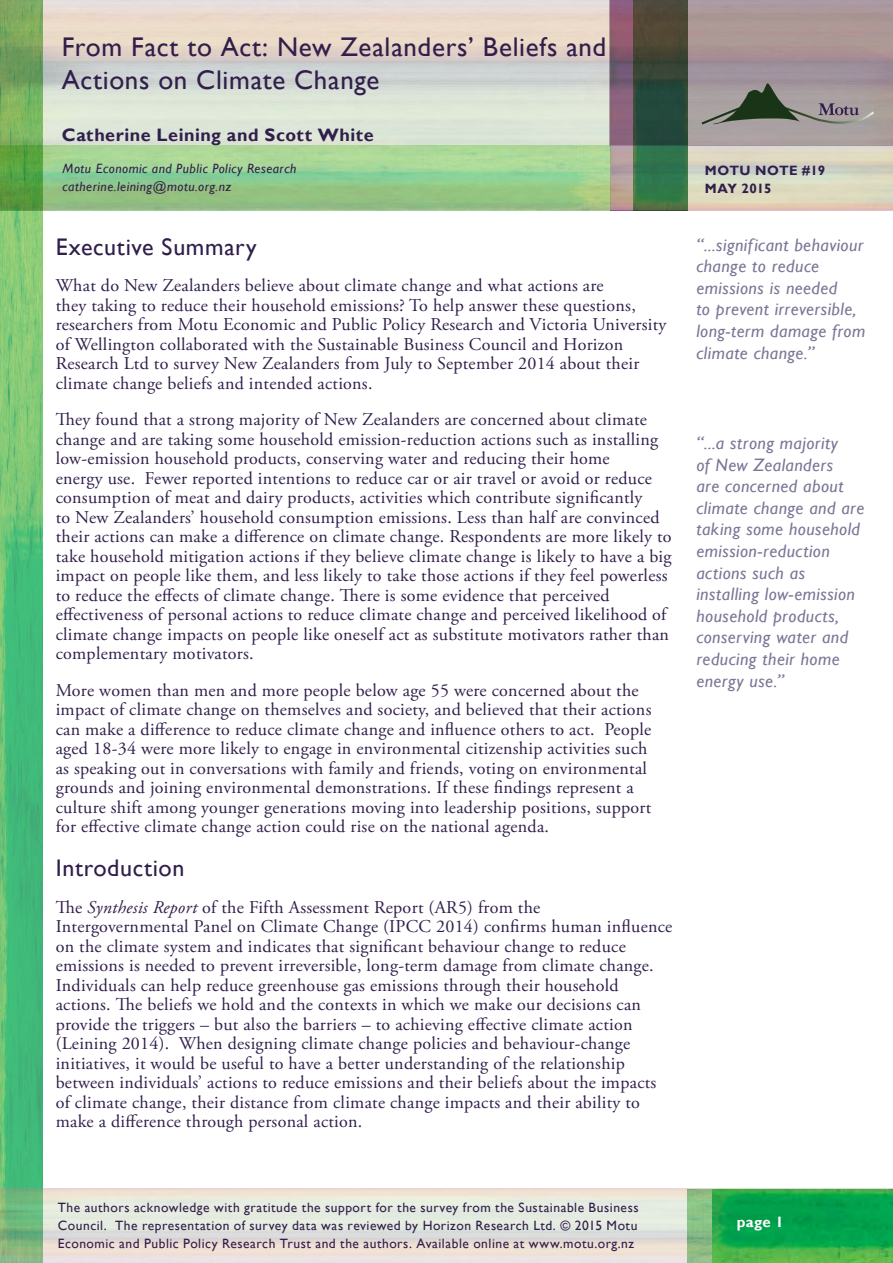
<style>
.page{position:relative;width:893px;height:1263px;background:#fff}
.page>*{position:absolute;margin:0;border:0;box-sizing:border-box;transform-origin:0 0}
.t1{font:27px/33px "Gill Sans";letter-spacing:.025em;color:#311f4b}
.t2{font:24px "Gill Sans";letter-spacing:.025em;color:#311f4b}
.t3{font:18px/19.5px "Adobe Garamond Pro";letter-spacing:.015em;color:#311f4b}
.t4{font:italic 18px/21.6px "Gill Sans";letter-spacing:.025em;color:#7e7596}
.t5{font:700 18px "Gill Sans";letter-spacing:.03em;color:#311f4b}
.t6{font:700 15px "Gill Sans";color:#fff}
.t7{font:13.5px/18px "Gill Sans";letter-spacing:.035em;color:#311f4b;text-align:justify}
.t8{font:italic 13.5px/18px "Gill Sans";letter-spacing:.035em;color:#311f4b}
.t9{font:700 13.5px/18px "Gill Sans";letter-spacing:.025em;color:#311f4b}
.s1{font-style:italic}
</style>
<div class="page">
<svg style="left:43px;top:145px;width:567px;height:66px;background:#9bcc8f"></svg>
<img style="left:610px;top:0;width:23px;height:211px">
<img style="left:633px;top:0;width:55px;height:211px">
<img style="left:0;top:0;width:43px;height:1188px">
<img style="left:0;top:1188px;width:893px;height:75px">
<img style="left:688px;top:1189px;width:205px;height:74px">
<svg style="left:700px;top:83px;width:176px;height:43px;background:#898682"></svg>
<h1 class="t1" style="left:62px;top:31px;width:546px">From Fact to Act: New Zealanders’ Beliefs and<br>Actions on Climate Change</h1>
<p class="t5" style="left:62px;top:124px;width:313px">Catherine Leining and Scott White</p>
<p class="t8" style="left:62px;top:160px;width:235px">Motu Economic and Public Policy Research catherine.leining@motu.org.nz</p>
<p class="t9" style="left:705px;top:161px;width:122px">MOTU NOTE #19<br>MAY 2015</p>
<h2 class="t2" style="left:56px;top:233px;width:202px">Executive Summary</h2>
<p class="t3" style="left:56px;top:276px;width:612px">What do New Zealanders believe about climate change and what actions are<br>they taking to reduce their household emissions? To help answer these questions, researchers from Motu Economic and Public Policy Research and Victoria University of Wellington collaborated with the Sustainable Business Council and Horizon Research Ltd to survey New Zealanders from July to September 2014 about their climate change beliefs and intended actions.</p>
<p class="t3" style="left:56px;top:410px;width:617px">They found that a strong majority of New Zealanders are concerned about climate change and are taking some household emission-reduction actions such as installing low-emission household products, conserving water and reducing their home<br>energy use. Fewer reported intentions to reduce car or air travel or avoid or reduce consumption of meat and dairy products, activities which contribute significantly<br>to New Zealanders’ household consumption emissions. Less than half are convinced their actions can make a difference on climate change. Respondents are more likely to take household mitigation actions if they believe climate change is likely to have a big impact on people like them, and less likely to take those actions if they feel powerless to reduce the effects of climate change. There is some evidence that perceived effectiveness of personal actions to reduce climate change and perceived likelihood of climate change impacts on people like oneself act as substitute motivators rather than complementary motivators.</p>
<p class="t3" style="left:56px;top:681px;width:597px">More women than men and more people below age 55 were concerned about the impact of climate change on themselves and society, and believed that their actions can make a difference to reduce climate change and influence others to act. People aged 18-34 were more likely to engage in environmental citizenship activities such as speaking out in conversations with family and friends, voting on environmental grounds and joining environmental demonstrations. If these findings represent a culture shift among younger generations moving into leadership positions, support for effective climate change action could rise on the national agenda.</p>
<h2 class="t2" style="left:56px;top:854px;width:130px">Introduction</h2>
<p class="t3" style="left:56px;top:898px;width:618px">The <span class="s1">Synthesis Report</span> of the Fifth Assessment Report (AR5) from the Intergovernmental Panel on Climate Change (IPCC 2014) confirms human influence on the climate system and indicates that significant behaviour change to reduce emissions is needed to prevent irreversible, long-term damage from climate change.<br>Individuals can help reduce greenhouse gas emissions through their household actions. The beliefs we hold and the contexts in which we make our decisions can provide the triggers – but also the barriers – to achieving effective climate action (Leining 2014). When designing climate change policies and behaviour-change initiatives, it would be useful to have a better understanding of the relationship between individuals’ actions to reduce emissions and their beliefs about the impacts of climate change, their distance from climate change impacts and their ability to make a difference through personal action.</p>
<p class="t4" style="left:696px;top:234px;width:171px">“...significant behaviour change to reduce emissions is needed<br>to prevent irreversible, long-term damage from climate change.”</p>
<p class="t4" style="left:696px;top:432px;width:169px">“...a strong majority<br>of New Zealanders<br>are concerned about climate change and are taking some household emission-reduction actions such as installing low-emission household products, conserving water and reducing their home energy use.”</p>
<p class="t7" style="left:58px;top:1198px;width:582px">The authors acknowledge with gratitude the support for the survey from the Sustainable Business Council. The representation of survey data was reviewed by Horizon Research Ltd. © 2015 Motu Economic and Public Policy Research Trust and the authors. Available online at www.motu.org.nz</p>
<p class="t6" style="left:737px;top:1212px;width:48px">page 1</p>
</div>
